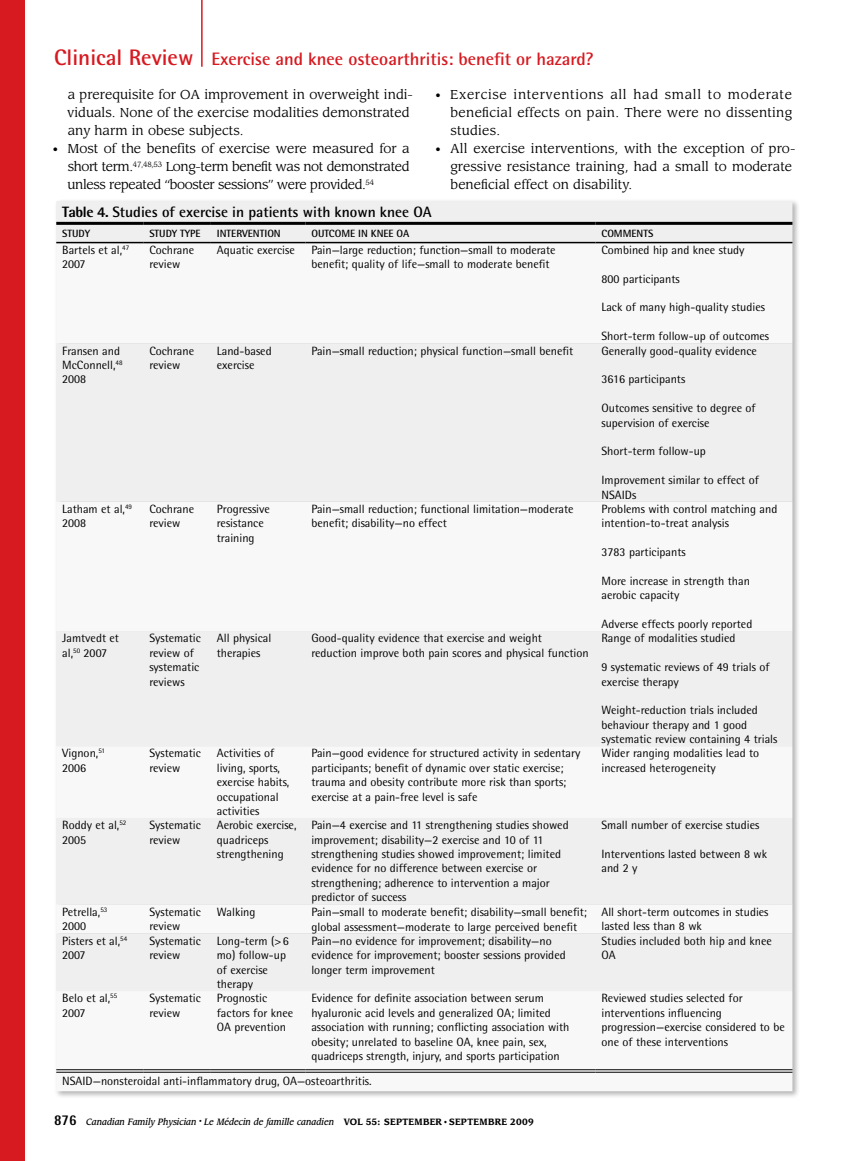
<style>
.page{position:relative;width:851px;height:1161px;background:#fff}
.page>*{position:absolute;margin:0;border:0;box-sizing:border-box;transform-origin:0 0}
.t1{font:700 18px "Rotis Semi Sans Std";color:#d71920}
.t2{font:700 15px "Rotis Semi Sans Std";color:#000}
.t3{font:12.75px/18px "Leawood Std";color:#000}
.t4{font:12px/14.4px "Rotis Semi Sans Std";color:#000}
.t5{font:700 10.5px "Rotis Semi Sans Std";color:#000}
.t6{font:italic 500 9px "Leawood Std";color:#000;scale:.9 1}
.s1{font-size:22.5px}
.s2{font-size:10.5px}
.s3{font-weight:800}
.s4{font-family:"Rotis Semi Sans Std";font-weight:800;font-style:normal;font-size:15px}
.s5{font-weight:700;font-style:normal}
.s6{font-family:"Times";font-weight:400;font-style:normal}
</style>
<div class="page">
<div style="left:0;top:0;width:24px;height:1161px;background:#d71920"></div>
<hr style="left:201px;top:0;width:1px;height:67px;background:#d71920">
<div style="left:54px;top:199px;width:746px;height:901px;background:#000;opacity:.3"></div>
<div style="left:56px;top:201px;width:736px;height:41px;background:#efeff0"></div>
<div style="left:56px;top:243px;width:736px;height:848px;background:#f6f6f7"></div>
<hr style="left:56px;top:222px;width:87px;height:3px;background:#000">
<hr style="left:143px;top:222px;width:68px;height:3px;background:#000">
<hr style="left:211px;top:222px;width:94px;height:3px;background:#000">
<hr style="left:305px;top:222px;width:290px;height:3px;background:#000">
<hr style="left:595px;top:222px;width:197px;height:3px;background:#000">
<hr style="left:56px;top:242px;width:87px;height:1px;background:#000">
<hr style="left:143px;top:242px;width:68px;height:1px;background:#000">
<hr style="left:211px;top:242px;width:94px;height:1px;background:#000">
<hr style="left:305px;top:242px;width:290px;height:1px;background:#000">
<hr style="left:595px;top:242px;width:197px;height:1px;background:#000">
<hr style="left:56px;top:1069px;width:87px;height:1px;background:#000">
<hr style="left:56px;top:1072px;width:87px;height:1px;background:#000">
<hr style="left:143px;top:1069px;width:68px;height:1px;background:#000">
<hr style="left:143px;top:1072px;width:68px;height:1px;background:#000">
<hr style="left:211px;top:1069px;width:94px;height:1px;background:#000">
<hr style="left:211px;top:1072px;width:94px;height:1px;background:#000">
<hr style="left:305px;top:1069px;width:290px;height:1px;background:#000">
<hr style="left:305px;top:1072px;width:290px;height:1px;background:#000">
<hr style="left:595px;top:1069px;width:197px;height:1px;background:#000">
<hr style="left:595px;top:1072px;width:197px;height:1px;background:#000">
<h1 class="t1" style="left:54px;top:48px;width:541px"><span class="s1">Clinical Review</span> Exercise and knee osteoarthritis: benefit or hazard?</h1>
<p class="t3" style="left:67px;top:86px;width:347px">a prerequisite for OA improvement in overweight indi&shy;viduals. None of the exercise modalities demonstrated any harm in obese subjects.</p>
<p class="t3" style="left:68px;top:140px;width:343px;text-align:justify;text-indent:-15px"><span class="s2">•</span> Most of the benefits of exercise were measured for a short term.<sup>47,48,53</sup> Long-term benefit was not demonstrated unless repeated “booster sessions” were provided.<sup>54</sup></p>
<p class="t3" style="left:450px;top:86px;width:343px;text-align:justify;text-indent:-15px"><span class="s2">•</span> Exercise interventions all had small to moderate beneficial effects on pain. There were no dissenting studies.</p>
<p class="t3" style="left:450px;top:140px;width:347px;text-indent:-15px"><span class="s2">•</span> All exercise interventions, with the exception of pro&shy;gressive resistance training, had a small to moderate beneficial effect on disability.</p>
<p class="t2" style="left:62px;top:203px;width:371px"><span class="s3">Table 4.</span> Studies of exercise in patients with known knee OA</p>
<p class="t5" style="left:62px;top:227px;width:29px">Study</p>
<p class="t5" style="left:149px;top:227px;width:47px">Study type</p>
<p class="t5" style="left:217px;top:227px;width:54px">Intervention</p>
<p class="t5" style="left:311px;top:227px;width:25px">Outcome</p>
<p class="t5" style="left:358px;top:227px;width:25px">in Knee</p>
<p class="t5" style="left:396px;top:227px;width:14px">OA</p>
<p class="t5" style="left:601px;top:227px;width:14px">Commen</p>
<p class="t5" style="left:643px;top:227px;width:10px">ts</p>
<p class="t4" style="left:62px;top:243px;width:68px">Bartels et al,<sup>47<br></sup>2007</p>
<p class="t4" style="left:149px;top:243px;width:46px">Cochrane review</p>
<p class="t4" style="left:217px;top:243px;width:79px">Aquatic exercise</p>
<p class="t4" style="left:311px;top:243px;width:246px">Pain—large reduction; function—small to moderate benefit; quality of life—small to moderate benefit</p>
<p class="t4" style="left:601px;top:243px;width:145px">Combined hip and knee study</p>
<p class="t4" style="left:601px;top:271px;width:80px">800 participants</p>
<p class="t4" style="left:601px;top:300px;width:165px">Lack of many high-quality studies</p>
<p class="t4" style="left:601px;top:329px;width:169px">Short-term follow-up of outcomes</p>
<p class="t4" style="left:62px;top:343px;width:62px">Fransen and<br>McConnell,<sup>48<br></sup>2008</p>
<p class="t4" style="left:149px;top:343px;width:46px">Cochrane review</p>
<p class="t4" style="left:217px;top:343px;width:56px">Land-based exercise</p>
<p class="t4" style="left:311px;top:343px;width:263px">Pain—small reduction; physical function—small benefit</p>
<p class="t4" style="left:601px;top:343px;width:157px">Generally good-quality evidence</p>
<p class="t4" style="left:601px;top:372px;width:85px">3616 participants</p>
<p class="t4" style="left:601px;top:401px;width:156px">Outcomes sensitive to degree of supervision of exercise</p>
<p class="t4" style="left:601px;top:444px;width:106px">Short-term follow-up</p>
<p class="t4" style="left:601px;top:473px;width:159px">Improvement similar to effect of<br>NSAIDs</p>
<p class="t4" style="left:62px;top:501px;width:71px">Latham et al,<sup>49<br></sup>2008</p>
<p class="t4" style="left:149px;top:501px;width:46px">Cochrane review</p>
<p class="t4" style="left:217px;top:501px;width:55px">Progressive resistance training</p>
<p class="t4" style="left:311px;top:501px;width:263px">Pain—small reduction; functional limitation—moderate benefit; disability—no effect</p>
<p class="t4" style="left:601px;top:501px;width:177px">Problems with control matching and intention-to-treat analysis</p>
<p class="t4" style="left:601px;top:545px;width:86px">3783 participants</p>
<p class="t4" style="left:601px;top:573px;width:150px">More increase in strength than aerobic capacity</p>
<p class="t4" style="left:601px;top:617px;width:152px">Adverse effects poorly reported</p>
<p class="t4" style="left:62px;top:631px;width:58px">Jamtvedt et al,<sup>50</sup> 2007</p>
<p class="t4" style="left:149px;top:631px;width:53px">Systematic review of systematic reviews</p>
<p class="t4" style="left:217px;top:631px;width:56px">All physical therapies</p>
<p class="t4" style="left:311px;top:631px;width:279px">Good-quality evidence that exercise and weight reduction improve both pain scores and physical function</p>
<p class="t4" style="left:601px;top:631px;width:136px">Range of modalities studied</p>
<p class="t4" style="left:601px;top:660px;width:169px">9 systematic reviews of 49 trials of exercise therapy</p>
<p class="t4" style="left:601px;top:703px;width:177px">Weight-reduction trials included behaviour therapy and 1 good systematic review containing 4 trials</p>
<p class="t4" style="left:62px;top:746px;width:44px">Vignon,<sup>51<br></sup>2006</p>
<p class="t4" style="left:149px;top:746px;width:53px">Systematic review</p>
<p class="t4" style="left:217px;top:746px;width:74px">Activities of living, sports, exercise habits, occupational activities</p>
<p class="t4" style="left:311px;top:746px;width:270px">Pain—good evidence for structured activity in sedentary participants; benefit of dynamic over static exercise; trauma and obesity contribute more risk than sports; exercise at a pain-free level is safe</p>
<p class="t4" style="left:601px;top:746px;width:159px">Wider ranging modalities lead to increased heterogeneity</p>
<p class="t4" style="left:62px;top:818px;width:66px">Roddy et al,<sup>52<br></sup>2005</p>
<p class="t4" style="left:149px;top:818px;width:53px">Systematic review</p>
<p class="t4" style="left:217px;top:818px;width:81px">Aerobic exercise, quadriceps strengthening</p>
<p class="t4" style="left:311px;top:818px;width:259px">Pain—4 exercise and 11 strengthening studies showed improvement; disability—2 exercise and 10 of 11 strengthening studies showed improvement; limited evidence for no difference between exercise or strengthening; adherence to intervention a major predictor of success</p>
<p class="t4" style="left:601px;top:818px;width:159px">Small number of exercise studies</p>
<p class="t4" style="left:601px;top:847px;width:167px">Interventions lasted between 8 wk and 2 y</p>
<p class="t4" style="left:62px;top:904px;width:47px">Petrella,<sup>53<br></sup>2000</p>
<p class="t4" style="left:149px;top:904px;width:53px">Systematic review</p>
<p class="t4" style="left:217px;top:904px;width:40px">Walking</p>
<p class="t4" style="left:311px;top:904px;width:277px;line-height:15px">Pain—small to moderate benefit; disability—small benefit; global assessment—moderate to large perceived benefit</p>
<p class="t4" style="left:601px;top:904px;width:168px">All short-term outcomes in studies lasted less than 8 wk</p>
<p class="t4" style="left:62px;top:933px;width:66px">Pisters et al,<sup>54<br></sup>2007</p>
<p class="t4" style="left:149px;top:933px;width:53px">Systematic review</p>
<p class="t4" style="left:217px;top:933px;width:73px">Long-term (&gt;6 mo) follow-up of exercise therapy</p>
<p class="t4" style="left:311px;top:933px;width:256px">Pain—no evidence for improvement; disability—no evidence for improvement; booster sessions provided longer term improvement</p>
<p class="t4" style="left:601px;top:933px;width:172px">Studies included both hip and knee<br>OA</p>
<p class="t4" style="left:62px;top:991px;width:57px">Belo et al,<sup>55<br></sup>2007</p>
<p class="t4" style="left:149px;top:991px;width:53px">Systematic review</p>
<p class="t4" style="left:217px;top:991px;width:78px">Prognostic factors for knee<br>OA prevention</p>
<p class="t4" style="left:311px;top:991px;width:259px">Evidence for definite association between serum hyaluronic acid levels and generalized OA; limited association with running; conflicting association with obesity; unrelated to baseline OA, knee pain, sex, quadriceps strength, injury, and sports participation</p>
<p class="t4" style="left:601px;top:991px;width:185px">Reviewed studies selected for interventions influencing progression—exercise considered to be one of these interventions</p>
<p class="t4" style="left:62px;top:1074px;width:311px">NSAID—nonsteroidal anti-inflammatory drug, OA—osteoarthritis.</p>
<p class="t6" style="left:54px;top:1116px;width:534px"><span class="s4">876</span> Canadian Family Physician <sup>•</sup> Le Médecin de famille canadien <span class="s5">VOL 55: SEPTEMBER</span> <span class="s6">•</span> <span class="s5">SEPTEMBRE 2009</span></p>
</div>
